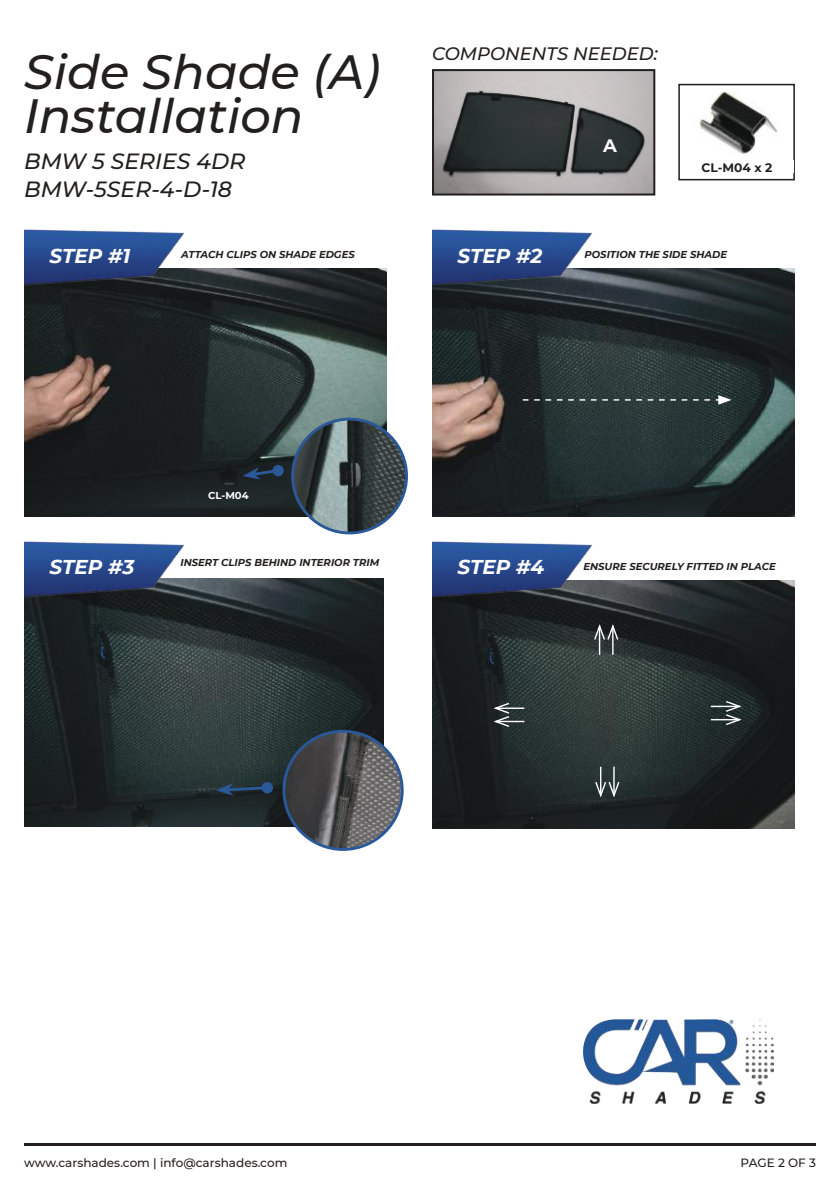
<style>
.page{position:relative;width:840px;height:1191px;background:#fff}
.page>*{position:absolute;margin:0;border:0;box-sizing:border-box;transform-origin:0 0}
.t1{font:italic 500 48px/44px "Montserrat";color:#241f1f}
.t2{font:italic 500 22px/28px "Montserrat";color:#241f1f}
.t3{font:italic 700 20px "Montserrat";color:#fff}
.t4{font:italic 500 18px "Montserrat";color:#241f1f}
.t5{font:700 18px "Montserrat";color:#fff}
.t6{font:700 12.2px "Montserrat";color:#241f1f}
.t7{font:500 12px "Montserrat";color:#241f1f}
.t8{font:italic 700 10px "Montserrat";color:#241f1f}
.t9{font:700 10px "Montserrat";color:#fff}
</style>
<div class="page">
<img style="left:24px;top:268px;width:362px;height:248px">
<img style="left:432px;top:268px;width:362px;height:248px">
<img style="left:24px;top:579px;width:359px;height:247px">
<img style="left:432px;top:580px;width:362px;height:248px">
<img style="left:24px;top:229px;width:160px;height:61px">
<img style="left:432px;top:229px;width:160px;height:61px">
<img style="left:24px;top:541px;width:160px;height:60px">
<img style="left:432px;top:541px;width:160px;height:60px">
<img style="left:699px;top:91px;width:79px;height:63px">
<div style="left:678px;top:84px;width:116px;height:96px;border:2px solid #241f1f"></div>
<img style="left:435px;top:72px;width:217px;height:120px">
<div style="left:432px;top:69px;width:223px;height:126px;border:2px solid #241f1f"></div>
<hr style="left:24px;top:1143px;width:791px;height:2px;background:#241f1f">
<svg style="left:216px;top:783px;width:54px;height:12px"></svg>
<div style="left:261px;top:782px;width:12px;height:11px;background:#2a5899;border-radius:50%"></div>
<svg style="left:522px;top:395px;width:209px;height:10px;background:#3d4b4a"></svg>
<img style="left:284px;top:731px;width:118px;height:118px;border-radius:59px">
<div style="left:282px;top:730px;width:121px;height:121px;border:3px solid #2a5899;border-radius:50%"></div>
<img style="left:292px;top:419px;width:114px;height:114px;border-radius:57px">
<div style="left:291px;top:418px;width:117px;height:116px;border:3px solid #2a5899;border-radius:50%"></div>
<div style="left:680px;top:160px;width:112px;height:13px;background:#fff"></div>
<hr style="left:598px;top:626px;width:2px;height:29px;background:#fff">
<hr style="left:611px;top:626px;width:2px;height:29px;background:#fff">
<svg style="left:592px;top:622px;width:27px;height:19px"></svg>
<svg style="left:593px;top:766px;width:27px;height:33px"></svg>
<svg style="left:710px;top:700px;width:33px;height:26px"></svg>
<svg style="left:491px;top:701px;width:33px;height:27px"></svg>
<img style="left:583px;top:1019px;width:189px;height:85px">
<svg style="left:242px;top:467px;width:39px;height:12px"></svg>
<div style="left:272px;top:465px;width:11px;height:11px;background:#2a5899;border-radius:50%"></div>
<h1 class="t1" style="left:24px;top:48px;width:358px">Side Shade (A)<br>Installation</h1>
<h2 class="t2" style="left:24px;top:147px;width:223px">BMW 5 SERIES 4DR<br>BMW-5SER-4-D-18</h2>
<h3 class="t4" style="left:432px;top:41px;width:227px">COMPONENTS NEEDED:</h3>
<h3 class="t5" style="left:603px;top:133px;width:15px">A</h3>
<p class="t6" style="left:701px;top:159px;width:72px">CL-M04 x 2</p>
<h3 class="t3" style="left:49px;top:241px;width:82px">STEP #1</h3>
<h3 class="t3" style="left:457px;top:241px;width:86px">STEP #2</h3>
<p class="t8" style="left:181px;top:247px;width:175px">ATTACH CLIPS ON SHADE EDGES</p>
<p class="t8" style="left:584px;top:247px;width:144px">POSITION THE SIDE SHADE</p>
<p class="t9" style="left:208px;top:488px;width:42px">CL-M04</p>
<p class="t8" style="left:180px;top:555px;width:200px">INSERT CLIPS BEHIND INTERIOR TRIM</p>
<h3 class="t3" style="left:49px;top:552px;width:86px">STEP #3</h3>
<h3 class="t3" style="left:457px;top:552px;width:88px">STEP #4</h3>
<p class="t8" style="left:583px;top:559px;width:194px">ENSURE SECURELY FITTED IN PLACE</p>
<p class="t7" style="left:24px;top:1153px;width:265px">www.carshades.com | info@carshades.com</p>
<p class="t7" style="left:740px;top:1153px;width:77px">PAGE 2 OF 3</p>
</div>
